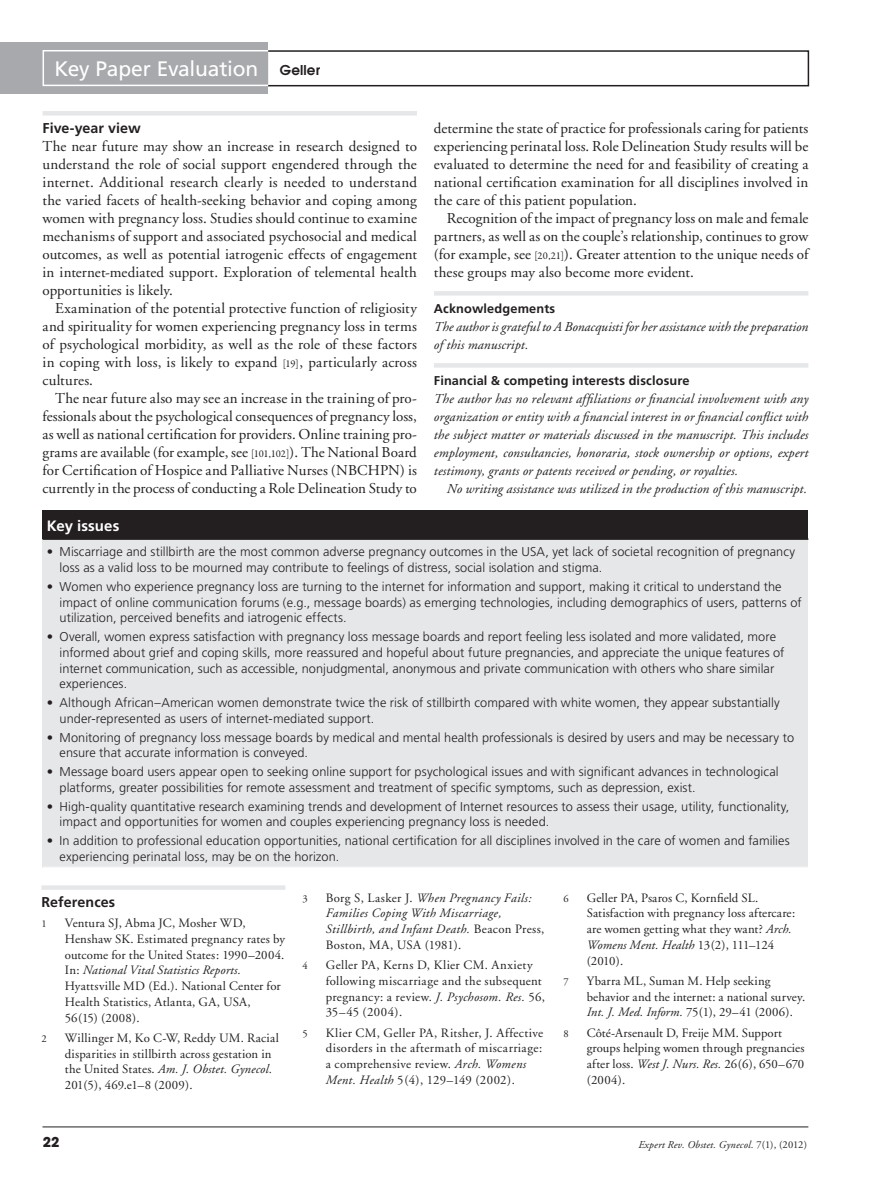
<style>
.page{position:relative;width:885px;height:1191px;background:#fff}
.page>*{position:absolute;margin:0;border:0;box-sizing:border-box;transform-origin:0 0}
.t1{font:21px "Frutiger";letter-spacing:-.01em;color:#fff}
.bodyindent{font:15px/18px "Adobe Garamond";letter-spacing:.005em;color:#231f20;text-align:justify}
.bodyfirst{font:15px/18px "Adobe Garamond";letter-spacing:.005em;color:#231f20;text-align:justify}
.tabletitle{font:700 15px "Frutiger";letter-spacing:.005em;color:#fff}
.crosshead1{font:700 14.25px "Frutiger";letter-spacing:.005em;color:#231f20}
.ackbodyfirst{font:italic 13.5px/18px "Adobe Garamond";letter-spacing:.005em;color:#231f20}
.ackbodyindent{font:italic 13.5px "Adobe Garamond";letter-spacing:.01em;color:#231f20}
.t2{font:600 13.5px "Avant Garde";letter-spacing:.01em;color:#231f20}
.t3{font:700 13.5px "Avant Garde";color:#231f20}
.boxbullet{font:300 12.75px/15.8px "Frutiger";letter-spacing:.005em;color:#231f20}
.reference{font:12.75px/15.8px "Adobe Garamond";letter-spacing:.015em;color:#231f20}
.reference-2{font:italic 12.75px/15.8px "Adobe Garamond";letter-spacing:.03em;color:#231f20}
.ackhead{font:700 12.75px "Frutiger";letter-spacing:.01em;color:#231f20}
.t4{font:italic 10.5px "Adobe Garamond";letter-spacing:.02em;color:#231f20}
.reference-3{font:10.5px "Adobe Garamond";color:#231f20}
.s1{font-family:"Garamond Premr Pro";font-size:10.5px}
.s2{font-style:italic}
.s3{font-style:normal}
</style>
<div class="page">
<hr style="left:42px;top:1126px;width:766px;height:1px;background:#231f20">
<div style="left:133px;top:50px;width:676px;height:36px;border:2px solid #231f20"></div>
<div style="left:0;top:43px;width:268px;height:51px;background:#a8a9ad"></div>
<div style="left:43px;top:50px;width:226px;height:36px;background:#a8a9ad;border:2px solid #fff"></div>
<div style="left:43px;top:111px;width:374px;height:5px;background:#e6e7e9"></div>
<div style="left:434px;top:291px;width:374px;height:5px;background:#e6e7e9"></div>
<div style="left:434px;top:363px;width:374px;height:5px;background:#e6e7e9"></div>
<div style="left:43px;top:510px;width:765px;height:29px;background:#231f20"></div>
<div style="left:43px;top:539px;width:765px;height:328px;background:#e6e7e9"></div>
<hr style="left:43px;top:538px;width:765px;height:2px;background:#231f20">
<div style="left:41px;top:885px;width:244px;height:5px;background:#e6e7e9"></div>
<h1 class="t1" style="left:54px;top:56px;width:205px">Key Paper Evaluation</h1>
<p class="t2" style="left:280px;top:61px;width:42px">Geller</p>
<p class="crosshead1" style="left:43px;top:119px;width:100px">Five-year view</p>
<p class="bodyfirst" style="left:43px;top:137px;width:376px">The near future may show an increase in research designed to understand the role of social support engendered through the internet. Additional research clearly is needed to understand the varied facets of health-seeking behavior and coping among women with pregnancy loss. Studies should continue to examine mechanisms of support and associated psychosocial and medical outcomes, as well as potential iatrogenic effects of engagement in internet-mediated support. Exploration of telemental health opportunities is likely.</p>
<p class="bodyindent" style="left:43px;top:299px;width:376px;text-indent:13px">Examination of the potential protective function of religiosity and spirituality for women experiencing pregnancy loss in terms of psychological morbidity, as well as the role of these factors in coping with loss, is likely to expand <span class="s1">[19]</span>, particularly across cultures.</p>
<p class="bodyindent" style="left:43px;top:389px;width:376px;text-indent:13px">The near future also may see an increase in the training of pro&shy;fessionals about the psychological consequences of pregnancy loss, as well as national certification for providers. Online training pro&shy;grams are available (for example, see <span class="s1">[101,102]</span>). The National Board for Certification of Hospice and Palliative Nurses (NBCHPN) is currently in the process of conducting a Role Delineation Study to</p>
<p class="bodyindent" style="left:434px;top:119px;width:376px">determine the state of practice for professionals caring for patients experiencing perinatal loss. Role Delineation Study results will be evaluated to determine the need for and feasibility of creating a national certification examination for all disciplines involved in the care of this patient population.</p>
<p class="bodyindent" style="left:434px;top:209px;width:376px;text-indent:13px">Recognition of the impact of pregnancy loss on male and female partners, as well as on the couple’s relationship, continues to grow (for example, see <span class="s1">[20,21]</span>). Greater attention to the unique needs of these groups may also become more evident.</p>
<p class="ackhead" style="left:434px;top:301px;width:123px">Acknowledgements</p>
<p class="ackbodyfirst" style="left:434px;top:318px;width:376px">The author is grateful to A Bonacquisti for her assistance with the preparation of this manuscript.</p>
<p class="ackhead" style="left:434px;top:373px;width:257px">Financial &amp; competing interests disclosure</p>
<p class="ackbodyfirst" style="left:434px;top:390px;width:376px;text-align:justify">The author has no relevant affiliations or financial involvement with any organization or entity with a financial interest in or financial conflict with the subject matter or materials discussed in the manuscript. This includes employment, consultancies, honoraria, stock ownership or options, expert testimony, grants or patents received or pending, or royalties.</p>
<p class="ackbodyindent" style="left:446px;top:481px;width:362px">No writing assistance was utilized in the production of this manuscript.</p>
<p class="tabletitle" style="left:47px;top:516px;width:74px">Key issues</p>
<p class="boxbullet" style="left:60px;top:544px;width:737px;text-indent:-13px">• Miscarriage and stillbirth are the most common adverse pregnancy outcomes in the USA, yet lack of societal recognition of pregnancy loss as a valid loss to be mourned may contribute to feelings of distress, social isolation and stigma.</p>
<p class="boxbullet" style="left:60px;top:578px;width:743px;text-indent:-13px">• Women who experience pregnancy loss are turning to the internet for information and support, making it critical to understand the impact of online communication forums (e.g., message boards) as emerging technologies, including demographics of users, patterns of utilization, perceived benefits and iatrogenic effects.</p>
<p class="boxbullet" style="left:60px;top:629px;width:726px;text-indent:-13px">• Overall, women express satisfaction with pregnancy loss message boards and report feeling less isolated and more validated, more informed about grief and coping skills, more reassured and hopeful about future pregnancies, and appreciate the unique features of internet communication, such as accessible, nonjudgmental, anonymous and private communication with others who share similar experiences.</p>
<p class="boxbullet" style="left:60px;top:695px;width:721px;text-indent:-13px">• Although African–American women demonstrate twice the risk of stillbirth compared with white women, they appear substantially under-represented as users of internet-mediated support.</p>
<p class="boxbullet" style="left:60px;top:729px;width:736px;text-indent:-13px">• Monitoring of pregnancy loss message boards by medical and mental health professionals is desired by users and may be necessary to ensure that accurate information is conveyed.</p>
<p class="boxbullet" style="left:60px;top:764px;width:720px;text-indent:-13px">• Message board users appear open to seeking online support for psychological issues and with significant advances in technological platforms, greater possibilities for remote assessment and treatment of specific symptoms, such as depression, exist.</p>
<p class="boxbullet" style="left:60px;top:798px;width:731px;text-indent:-13px">• High-quality quantitative research examining trends and development of Internet resources to assess their usage, utility, functionality, impact and opportunities for women and couples experiencing pregnancy loss is needed.</p>
<p class="boxbullet" style="left:60px;top:833px;width:731px;text-indent:-13px">• In addition to professional education opportunities, national certification for all disciplines involved in the care of women and families experiencing perinatal loss, may be on the horizon.</p>
<p class="crosshead1" style="left:41px;top:893px;width:75px">References</p>
<p class="reference-3" style="left:41px;top:918px;width:7px">1</p>
<p class="reference" style="left:65px;top:915px;width:222px">Ventura SJ, Abma JC, Mosher WD, Henshaw SK. Estimated pregnancy rates by outcome for the United States: 1990–2004.<br>In: <span class="s2">National Vital Statistics Reports.<br></span>Hyattsville MD (Ed.). National Center for Health Statistics, Atlanta, GA, USA, 56(15) (2008).</p>
<p class="reference-3" style="left:41px;top:1033px;width:7px">2</p>
<p class="reference" style="left:65px;top:1030px;width:215px">Willinger M, Ko C-W, Reddy UM. Racial disparities in stillbirth across gestation in the United States. <span class="s2">Am. J. Obstet. Gynecol.<br></span>201(5), 469.e1–8 (2009).</p>
<p class="reference-3" style="left:302px;top:892px;width:7px">3</p>
<p class="reference-2" style="left:326px;top:890px;width:220px"><span class="s3">Borg S, Lasker J.</span> When Pregnancy Fails:<br>Families Coping With Miscarriage, Stillbirth, and Infant Death. <span class="s3">Beacon Press, Boston, MA, USA (1981).</span></p>
<p class="reference-3" style="left:302px;top:960px;width:7px">4</p>
<p class="reference" style="left:326px;top:957px;width:221px">Geller PA, Kerns D, Klier CM. Anxiety following miscarriage and the subsequent pregnancy: a review. <span class="s2">J. Psychosom. Res.</span> 56, 35–45 (2004).</p>
<p class="reference-3" style="left:302px;top:1027px;width:7px">5</p>
<p class="reference" style="left:326px;top:1025px;width:219px">Klier CM, Geller PA, Ritsher, J. Affective disorders in the aftermath of miscarriage: a comprehensive review. <span class="s2">Arch. Womens Ment. Health</span> 5(4), 129–149 (2002).</p>
<p class="reference-3" style="left:563px;top:892px;width:7px">6</p>
<p class="reference" style="left:586px;top:890px;width:210px">Geller PA, Psaros C, Kornfield SL.<br>Satisfaction with pregnancy loss aftercare: are women getting what they want? <span class="s2">Arch.<br>Womens Ment. Health</span> 13(2), 111–124 (2010).</p>
<p class="reference-3" style="left:563px;top:975px;width:7px">7</p>
<p class="reference" style="left:586px;top:973px;width:220px">Ybarra ML, Suman M. Help seeking behavior and the internet: a national survey.<br><span class="s2">Int. J. Med. Inform.</span> 75(1), 29–41 (2006).</p>
<p class="reference-3" style="left:563px;top:1027px;width:7px">8</p>
<p class="reference" style="left:586px;top:1025px;width:219px">Côté-Arsenault D, Freije MM. Support groups helping women through pregnancies after loss. <span class="s2">West J. Nurs. Res.</span> 26(6), 650–670 (2004).</p>
<p class="t3" style="left:43px;top:1133px;width:18px">22</p>
<p class="t4" style="left:638px;top:1138px;width:170px">Expert Rev. Obstet. Gynecol. <span class="s3">7(1), (2012)</span></p>
</div>
